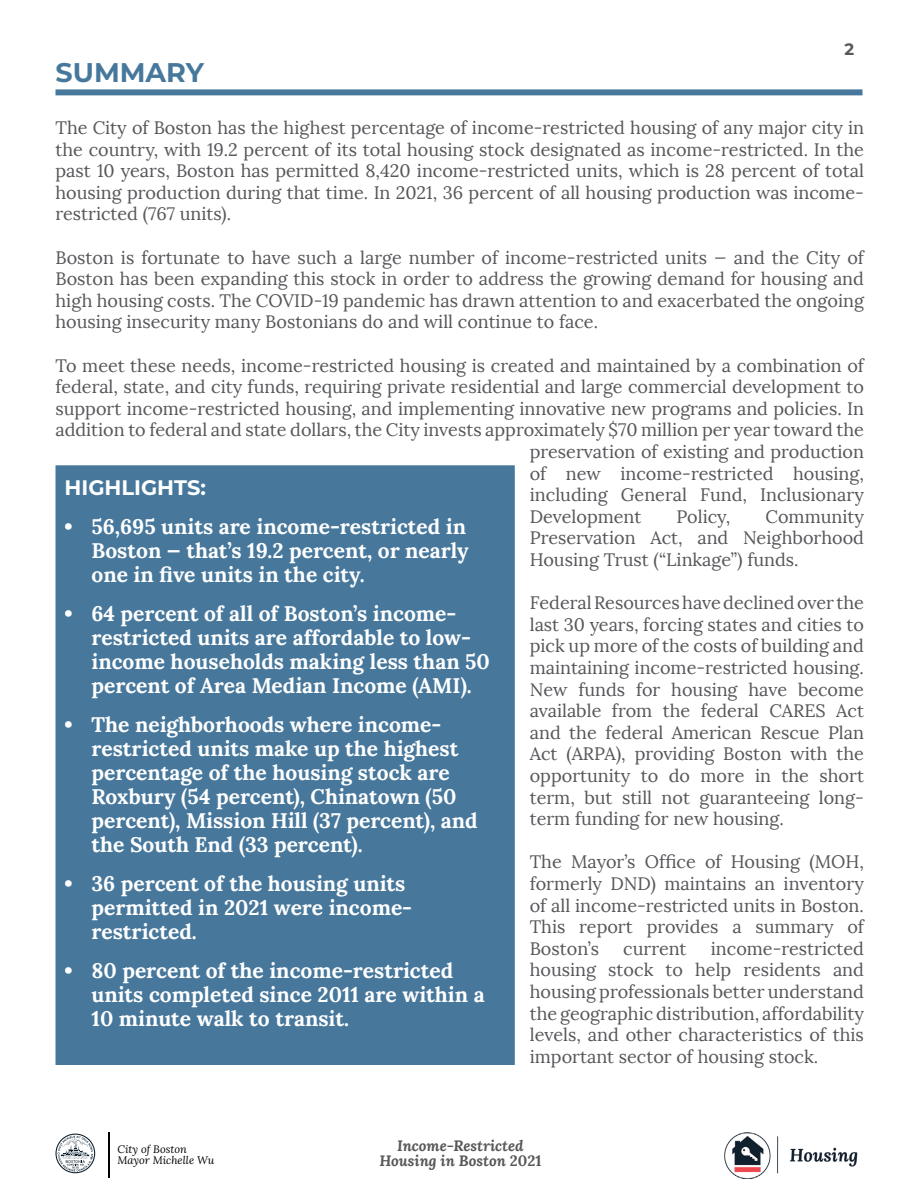
<style>
.page{position:relative;width:918px;height:1188px;background:#fff}
.page>*{position:absolute;margin:0;border:0;box-sizing:border-box;transform-origin:0 0}
.t1{font:700 27px "Montserrat";color:#47789c}
.t2{font:700 21px/24px "Lora";color:#fff}
.t3{font:700 21px "Montserrat";color:#fff}
.t4{font:18px/21.6px "Lora";color:#55575a;text-align:justify}
.t5{font:700 16.5px "Montserrat";color:#58585b}
.t6{font:italic 700 15px/15px "Lora";color:#58585b;text-align:center}
.t7{font:italic 10.95px/10.9px "Lora";color:#000}
.s1{font-style:normal}
</style>
<div class="page">
<hr style="left:109px;top:1132px;width:1px;height:46px;background:#000">
<svg style="left:56px;top:1134px;width:39px;height:39px"></svg>
<img style="left:724px;top:1133px;width:134px;height:45px">
<div style="left:60px;top:470px;width:450px;height:590px;background:#47789c"></div>
<div style="left:56px;top:465px;width:459px;height:600px;border:9px solid #47789c"></div>
<div style="left:56px;top:89px;width:806px;height:6px;background:#47789c"></div>
<h1 class="t1" style="left:56px;top:53px;width:150px">SUMMARY</h1>
<p class="t5" style="left:844px;top:37px;width:11px">2</p>
<p class="t4" style="left:56px;top:117px;width:810px">The City of Boston has the highest percentage of income-restricted housing of any major city in the country, with 19.2 percent of its total housing stock designated as income-restricted. In the past 10 years, Boston has permitted 8,420 income-restricted units, which is 28 percent of total housing production during that time. In 2021, 36 percent of all housing production was income&shy;restricted (767 units).</p>
<p class="t4" style="left:56px;top:247px;width:810px">Boston is fortunate to have such a large number of income-restricted units — and the City of Boston has been expanding this stock in order to address the growing demand for housing and high housing costs. The COVID-19 pandemic has drawn attention to and exacerbated the ongoing housing insecurity many Bostonians do and will continue to face.</p>
<p class="t4" style="left:56px;top:355px;width:810px">To meet these needs, income-restricted housing is created and maintained by a combination of</p>
<p class="t4" style="left:56px;top:376px;width:810px">federal, state, and city funds, requiring private residential and large commercial development to</p>
<p class="t4" style="left:56px;top:398px;width:810px">support income-restricted housing, and implementing innovative new programs and policies. In</p>
<p class="t4" style="left:56px;top:419px;width:810px">addition to federal and state dollars, the City invests approximately $70 million per year toward the</p>
<p class="t4" style="left:530px;top:441px;width:336px">preservation of existing and production</p>
<p class="t4" style="left:530px;top:463px;width:336px">of new income-restricted housing,</p>
<p class="t4" style="left:530px;top:484px;width:336px">including General Fund, Inclusionary</p>
<p class="t4" style="left:530px;top:506px;width:113px">Development</p>
<p class="t4" style="left:677px;top:506px;width:55px">Policy,</p>
<p class="t3" style="left:64px;top:472px;width:143px">HIGHLIGHTS:</p>
<p class="t2" style="left:92px;top:514px;width:379px;text-indent:-27px">• 56,695 units are income-restricted in<br>Boston — that’s 19.2 percent, or nearly one in five units in the city.</p>
<p class="t2" style="left:92px;top:601px;width:400px;text-indent:-27px">• 64 percent of all of Boston’s income&shy;restricted units are affordable to low&shy;income households making less than 50 percent of Area Median Income (AMI).</p>
<p class="t2" style="left:92px;top:712px;width:388px;text-indent:-27px">• The neighborhoods where income&shy;restricted units make up the highest percentage of the housing stock are Roxbury (54 percent), Chinatown (50 percent), Mission Hill (37 percent), and the South End (33 percent).</p>
<p class="t2" style="left:92px;top:871px;width:322px;text-indent:-27px">• 36 percent of the housing units permitted in 2021 were income&shy;restricted.</p>
<p class="t2" style="left:92px;top:958px;width:395px;text-indent:-27px">• 80 percent of the income-restricted units completed since 2011 are within a<br>10 minute walk to transit.</p>
<p class="t4" style="left:530px;top:506px;width:336px;text-indent:236px">Community Preservation Act, and Neighborhood Housing Trust (“Linkage”) funds.</p>
<p class="t4" style="left:530px;top:592px;width:336px">Federal Resources have declined over the last 30 years, forcing states and cities to pick up more of the costs of building and maintaining income-restricted housing.<br>New funds for housing have become available from the federal CARES Act and the federal American Rescue Plan Act (ARPA), providing Boston with the opportunity to do more in the short term, but still not guaranteeing long&shy;term funding for new housing.</p>
<p class="t4" style="left:530px;top:851px;width:336px">The Mayor’s Office of Housing (MOH, formerly DND) maintains an inventory of all income-restricted units in Boston.<br>This report provides a summary of Boston’s</p>
<p class="t4" style="left:530px;top:938px;width:336px;text-indent:181px">income-restricted housing stock to help residents and housing professionals better understand the geographic distribution, affordability levels, and other characteristics of this important sector of housing stock.</p>
<p class="t4" style="left:623px;top:938px;width:65px">current</p>
<p class="t7" style="left:118px;top:1144px;width:98px">City of Boston<br>Mayor Michelle Wu</p>
<p class="t6" style="left:379px;top:1138px;width:164px">Income-Restricted<br>Housing in Boston <span class="s1">2021</span></p>
</div>
